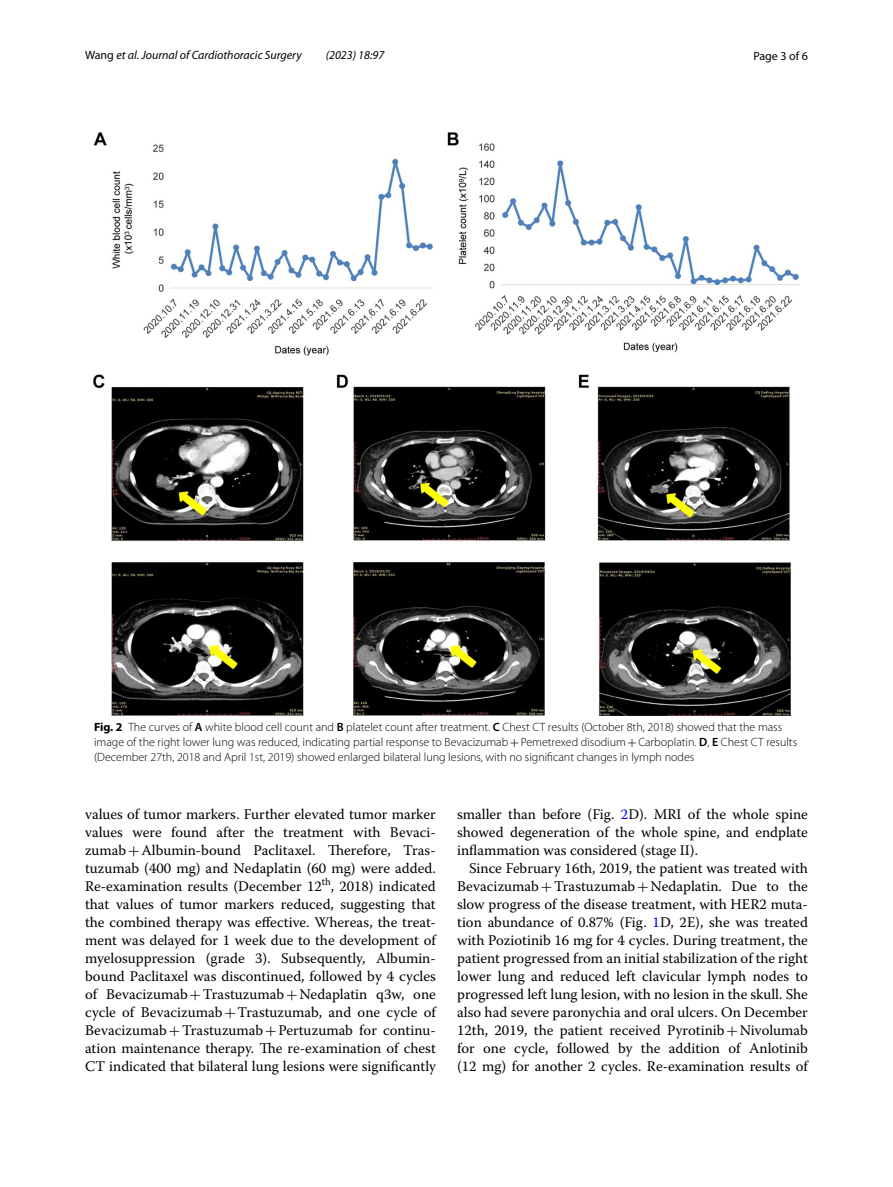
<style>
.page{position:relative;width:893px;height:1187px;background:#fff}
.page>*{position:absolute;margin:0;border:0;box-sizing:border-box;transform-origin:0 0}
.t1{font:14.7px/18px "Warnock Pro";color:#000;text-align:justify}
.t2{font:300 12px/15px "Myriad Pro";color:#000}
.t3{font:italic 12px "Myriad Pro";color:#000}
.t4{font:12px "Myriad Pro";color:#000}
.s1{font-style:normal}
.s2{font-weight:700}
.s3{font-weight:600}
.s4{font-family:"MTSY";font-weight:400}
.s5{font-family:"MTSY"}
.s6{color:#00f}
</style>
<div class="page">
<img style="left:94px;top:133px;width:705px;height:583px">
<p class="t3" style="left:85px;top:48px;width:218px"><span class="s1">Wang</span> et al. Journal of Cardiothoracic Surgery</p>
<p class="t3" style="left:326px;top:48px;width:60px">(2023) 18:97</p>
<p class="t4" style="left:753px;top:48px;width:56px">Page 3 of 6</p>
<p class="t2" style="left:94px;top:719px;width:705px"><span class="s2">Fig. 2</span> The curves of <span class="s3">A</span> white blood cell count and <span class="s3">B</span> platelet count after treatment. <span class="s3">C</span> Chest CT results (October 8th, 2018) showed that the mass image of the right lower lung was reduced, indicating partial response to Bevacizumab<span class="s4">+</span>Pemetrexed disodium<span class="s4">+</span>Carboplatin. <span class="s3">D</span>, <span class="s3">E</span> Chest CT results (December 27th, 2018 and April 1st, 2019) showed enlarged bilateral lung lesions, with no significant changes in lymph nodes</p>
<p class="t1" style="left:85px;top:804px;width:352px">values of tumor markers. Further elevated tumor marker values were found after the treatment with Bevaci&shy;zumab<span class="s5">+</span>Albumin-bound Paclitaxel. Therefore, Tras&shy;tuzumab (400 mg) and Nedaplatin (60 mg) were added.<br>Re-examination results (December 12<sup>th</sup>, 2018) indicated that values of tumor markers reduced, suggesting that the combined therapy was effective. Whereas, the treat&shy;ment was delayed for 1 week due to the development of myelosuppression (grade 3). Subsequently, Albumin&shy;bound Paclitaxel was discontinued, followed by 4 cycles of Bevacizumab<span class="s5">+</span>Trastuzumab<span class="s5">+</span>Nedaplatin q3w, one cycle of Bevacizumab<span class="s5">+</span>Trastuzumab, and one cycle of Bevacizumab<span class="s5">+</span>Trastuzumab<span class="s5">+</span>Pertuzumab for continu&shy;ation maintenance therapy. The re-examination of chest CT indicated that bilateral lung lesions were significantly</p>
<p class="t1" style="left:457px;top:804px;width:352px">smaller than before (Fig. <span class="s6">2</span>D). MRI of the whole spine showed degeneration of the whole spine, and endplate inflammation was considered (stage II).</p>
<p class="t1" style="left:457px;top:858px;width:352px;text-indent:12px">Since February 16th, 2019, the patient was treated with Bevacizumab<span class="s5">+</span>Trastuzumab<span class="s5">+</span>Nedaplatin. Due to the slow progress of the disease treatment, with HER2 muta&shy;tion abundance of 0.87% (Fig. <span class="s6">1</span>D, 2E), she was treated with Poziotinib 16 mg for 4 cycles. During treatment, the patient progressed from an initial stabilization of the right lower lung and reduced left clavicular lymph nodes to progressed left lung lesion, with no lesion in the skull. She also had severe paronychia and oral ulcers. On December 12th, 2019, the patient received Pyrotinib<span class="s5">+</span>Nivolumab for one cycle, followed by the addition of Anlotinib (12 mg) for another 2 cycles. Re-examination results of</p>
</div>
